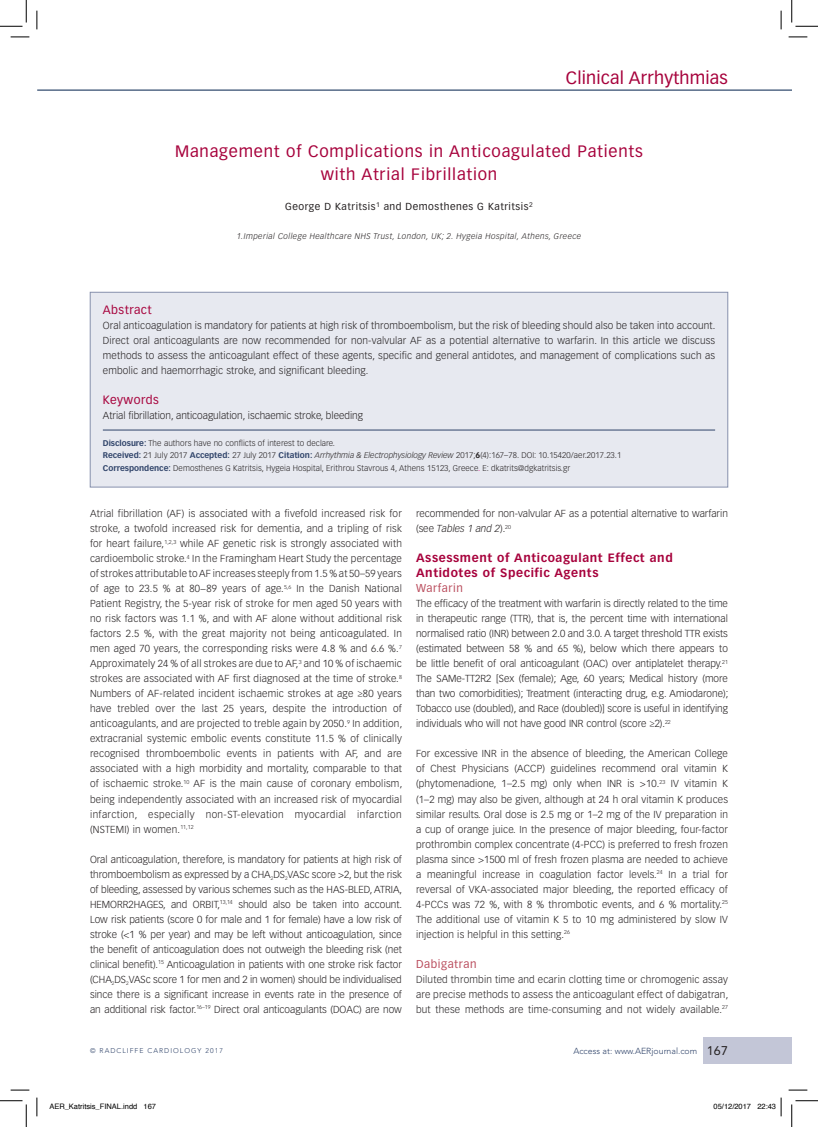
<style>
.page{position:relative;width:818px;height:1127px;background:#fff}
.page>*{position:absolute;margin:0;border:0;box-sizing:border-box;transform-origin:0 0}
.t1{font:17.5px "Vectora LT Std";letter-spacing:.01em;color:#a7023c}
.t2{font:16.25px/22.5px "Vectora LT Std";letter-spacing:.05em;color:#a7023c;text-align:center}
.t3{font:12.5px "Avenir LT Std";color:#231f20}
.t4{font:700 11.88px/15px "Vectora LT Std";letter-spacing:.05em;color:#a7023c}
.t5{font:11.88px "Vectora LT Std";letter-spacing:.04em;color:#a7023c}
.t6{font:11.25px "Vectora LT Std";letter-spacing:.05em;color:#ba4e5e}
.t7{font:300 10px/15px "Vectora LT Std";color:#231f20;text-align:justify}
.t8{font:10px "Vectora LT Std";letter-spacing:.05em;color:#231f20}
.t9{font:300 8.75px "Avenir LT Std";color:#30446a}
.t10{font:300 8.12px/12.5px "Vectora LT Std";letter-spacing:.01em;color:#231f20}
.t11{font:italic 300 8.12px "Vectora LT Std";letter-spacing:.05em;color:#231f20}
.t12{font:7.5px "Helvetica";color:#000}
.t13{font:300 6.88px "Avenir LT Std";letter-spacing:.15em;color:#30446a}
.s1{font-weight:700;color:#30446a}
.s2{font-style:italic}
.s3{font-weight:700}
.s4{color:#ed028c}
</style>
<div class="page">
<div style="left:703px;top:1036px;width:89px;height:27px;background:#c3c6d7"></div>
<hr style="left:37px;top:90px;width:755px;height:1px;background:#00214c">
<div style="left:90px;top:292px;width:638px;height:195px;background:#e7e9f0"></div>
<hr style="left:103px;top:429px;width:612px;height:1px;background:#30446a">
<div style="left:90px;top:292px;width:638px;height:195px;border:1px solid #8791ad"></div>
<svg style="left:11px;top:36px;width:18px;height:2px"></svg>
<svg style="left:788px;top:36px;width:19px;height:2px"></svg>
<svg style="left:11px;top:1089px;width:18px;height:1px"></svg>
<svg style="left:788px;top:1089px;width:19px;height:1px"></svg>
<svg style="left:36px;top:11px;width:2px;height:18px"></svg>
<svg style="left:36px;top:1097px;width:2px;height:18px"></svg>
<svg style="left:780px;top:11px;width:2px;height:18px"></svg>
<svg style="left:0;top:0;width:27px;height:27px"></svg>
<svg style="left:0;top:1100px;width:27px;height:26px"></svg>
<svg style="left:791px;top:0;width:27px;height:27px"></svg>
<svg style="left:791px;top:1100px;width:27px;height:26px"></svg>
<svg style="left:780px;top:1097px;width:2px;height:18px"></svg>
<h1 class="t1" style="left:566px;top:67px;width:164px">Clinical Arrhythmias</h1>
<h2 class="t2" style="left:175px;top:140px;width:469px">Management of Complications in Anticoagulated Patients with Atrial Fibrillation</h2>
<p class="t8" style="left:285px;top:200px;width:249px">George D Katritsis<sup>1</sup> and Demosthenes G Katritsis<sup>2</sup></p>
<p class="t11" style="left:237px;top:231px;width:346px">1.Imperial College Healthcare NHS Trust, London, UK; 2. Hygeia Hospital, Athens, Greece</p>
<p class="t5" style="left:103px;top:303px;width:50px">Abstract</p>
<p class="t7" style="left:103px;top:318px;width:614px">Oral anticoagulation is mandatory for patients at high risk of thromboembolism, but the risk of bleeding should also be taken into account.<br>Direct oral anticoagulants are now recommended for non-valvular AF as a potential alternative to warfarin. In this article we discuss methods to assess the anticoagulant effect of these agents, specific and general antidotes, and management of complications such as embolic and haemorrhagic stroke, and significant bleeding.</p>
<p class="t5" style="left:103px;top:393px;width:58px">Keywords</p>
<p class="t7" style="left:103px;top:408px;width:262px">Atrial fibrillation, anticoagulation, ischaemic stroke, bleeding</p>
<p class="t10" style="left:103px;top:437px;width:520px"><span class="s1">Disclosure:</span> The authors have no conflicts of interest to declare.<br><span class="s1">Received:</span> 21 July 2017 <span class="s1">Accepted:</span> 27 July 2017 <span class="s1">Citation:</span> <span class="s2">Arrhythmia &amp; Electrophysiology Review</span> 2017;<span class="s3">6</span>(4):167–78. DOI: 10.15420/aer.2017.23.1<br><span class="s1">Correspondence:</span> Demosthenes G Katritsis, Hygeia Hospital, Erithrou Stavrous 4, Athens 15123, Greece<span class="s4">.</span> E: dkatrits@dgkatritsis.gr</p>
<p class="t7" style="left:90px;top:506px;width:314px">Atrial fibrillation (AF) is associated with a fivefold increased risk for stroke, a twofold increased risk for dementia, and a tripling of risk for heart failure,<sup>1,2,3</sup> while AF genetic risk is strongly associated with cardioembolic stroke.<sup>4</sup> In the Framingham Heart Study the percentage of strokes attributable to AF increases steeply from 1.5 % at 50–59 years of age to 23.5 % at 80−89 years of age.<sup>5,6</sup> In the Danish National Patient Registry, the 5-year risk of stroke for men aged 50 years with no risk factors was 1.1 %, and with AF alone without additional risk factors 2.5 %, with the great majority not being anticoagulated. In men aged 70 years, the corresponding risks were 4.8 % and 6.6 %.<sup>7<br></sup>Approximately 24 % of all strokes are due to AF,<sup>3</sup> and 10 % of ischaemic strokes are associated with AF first diagnosed at the time of stroke.<sup>8<br></sup>Numbers of AF-related incident ischaemic strokes at age ≥80 years have trebled over the last 25 years, despite the introduction of anticoagulants, and are projected to treble again by 2050.<sup>9</sup> In addition, extracranial systemic embolic events constitute 11.5 % of clinically recognised thromboembolic events in patients with AF, and are associated with a high morbidity and mortality, comparable to that of ischaemic stroke.<sup>10</sup> AF is the main cause of coronary embolism, being independently associated with an increased risk of myocardial infarction, especially non-ST-elevation myocardial infarction (NSTEMI) in women.<sup>11,12</sup></p>
<p class="t7" style="left:90px;top:851px;width:314px">Oral anticoagulation, therefore, is mandatory for patients at high risk of thromboembolism as expressed by a CHA<sub>2</sub>DS<sub>2</sub>VASc score &gt;2, but the risk of bleeding, assessed by various schemes such as the HAS-BLED, ATRIA, HEMORR2HAGES, and ORBIT,<sup>13,14</sup> should also be taken into account.<br>Low risk patients (score 0 for male and 1 for female) have a low risk of stroke (&lt;1 % per year) and may be left without anticoagulation, since the benefit of anticoagulation does not outweigh the bleeding risk (net clinical benefit).<sup>15</sup> Anticoagulation in patients with one stroke risk factor (CHA<sub>2</sub>DS<sub>2</sub>VASc score 1 for men and 2 in women) should be individualised since there is a significant increase in events rate in the presence of an additional risk factor.<sup>16–19</sup> Direct oral anticoagulants (DOAC) are now</p>
<p class="t7" style="left:416px;top:506px;width:313px">recommended for non-valvular AF as a potential alternative to warfarin (see <span class="s2">Tables 1 and 2</span>).<sup>20</sup></p>
<p class="t4" style="left:416px;top:550px;width:258px">Assessment of Anticoagulant Effect and<br>Antidotes of Specific Agents</p>
<p class="t6" style="left:416px;top:581px;width:48px">Warfarin</p>
<p class="t7" style="left:416px;top:596px;width:314px">The efficacy of the treatment with warfarin is directly related to the time in therapeutic range (TTR), that is, the percent time with international normalised ratio (INR) between 2.0 and 3.0. A target threshold TTR exists (estimated between 58 % and 65 %), below which there appears to be little benefit of oral anticoagulant (OAC) over antiplatelet therapy.<sup>21<br></sup>The SAMe-TT2R2 [Sex (female); Age, 60 years; Medical history (more than two comorbidities); Treatment (interacting drug, e.g. Amiodarone); Tobacco use (doubled), and Race (doubled)] score is useful in identifying individuals who will not have good INR control (score ≥2).<sup>22</sup></p>
<p class="t7" style="left:416px;top:746px;width:313px">For excessive INR in the absence of bleeding, the American College of Chest Physicians (ACCP) guidelines recommend oral vitamin K (phytomenadione, 1–2.5 mg) only when INR is &gt;10.<sup>23</sup> IV vitamin K (1–2 mg) may also be given, although at 24 h oral vitamin K produces similar results. Oral dose is 2.5 mg or 1–2 mg of the IV preparation in a cup of orange juice. In the presence of major bleeding, four-factor prothrombin complex concentrate (4-PCC) is preferred to fresh frozen plasma since &gt;1500 ml of fresh frozen plasma are needed to achieve a meaningful increase in coagulation factor levels.<sup>24</sup> In a trial for reversal of VKA-associated major bleeding, the reported efficacy of 4-PCCs was 72 %, with 8 % thrombotic events, and 6 % mortality.<sup>25<br></sup>The additional use of vitamin K 5 to 10 mg administered by slow IV injection is helpful in this setting.<sup>26</sup></p>
<p class="t6" style="left:416px;top:956px;width:62px">Dabigatran</p>
<p class="t7" style="left:416px;top:971px;width:314px">Diluted thrombin time and ecarin clotting time or chromogenic assay are precise methods to assess the anticoagulant effect of dabigatran, but these methods are time-consuming and not widely available.<sup>27</sup></p>
<p class="t13" style="left:90px;top:1046px;width:134px">© RADCLIFFE CARDIOLOGY 2017</p>
<p class="t3" style="left:707px;top:1043px;width:23px">167</p>
<p class="t9" style="left:573px;top:1045px;width:125px">Access at: www.AERjournal.com</p>
<p class="t12" style="left:49px;top:1100px;width:108px">AER_Katritsis_FINAL.indd 167</p>
<p class="t12" style="left:713px;top:1100px;width:64px">05/12/2017 22:43</p>
</div>
